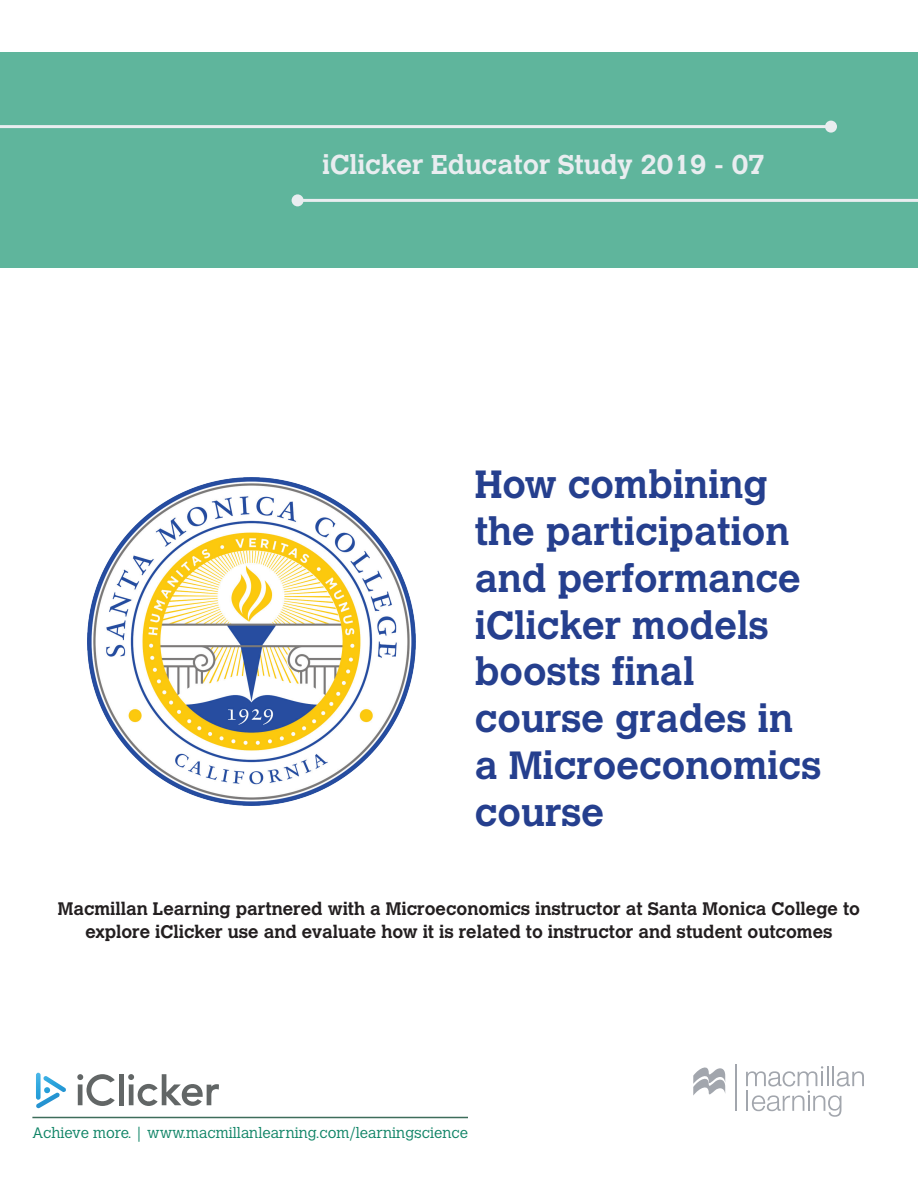
<style>
.page{position:relative;width:918px;height:1188px;background:#fff}
.page>*{position:absolute;margin:0;border:0;box-sizing:border-box;transform-origin:0 0}
.t1{font:700 39px/46.8px "Calvert MT Std";color:#253f8e}
.t2{font:700 27px "Calvert MT Std";color:#e9edf0}
.t3{font:700 18px/22.5px "Calvert MT Std";color:#231f20;text-align:center}
.t4{font:300 15px "Calvert MT Std";color:#0f8466}
</style>
<div class="page">
<div style="left:0;top:52px;width:918px;height:216px;background:#5fb59c"></div>
<hr style="left:298px;top:199px;width:620px;height:3px;background:#e9edf0">
<div style="left:292px;top:194px;width:12px;height:12px;background:#e9edf0;border-radius:50%"></div>
<hr style="left:0;top:125px;width:831px;height:3px;background:#e9edf0">
<div style="left:825px;top:121px;width:12px;height:12px;background:#e9edf0;border-radius:50%"></div>
<img style="left:88px;top:477px;width:327px;height:328px">
<svg style="left:693px;top:1067px;width:32px;height:29px"></svg>
<hr style="left:735px;top:1064px;width:1px;height:47px;background:#a2a6ad">
<svg style="left:746px;top:1066px;width:118px;height:51px"></svg>
<hr style="left:32px;top:1117px;width:436px;height:1px;background:#3d6d5b">
<div style="left:119px;top:1074px;width:5px;height:31px;background:#626666"></div>
<svg style="left:128px;top:1074px;width:91px;height:32px"></svg>
<svg style="left:77px;top:1074px;width:38px;height:32px"></svg>
<div style="left:36px;top:1073px;width:5px;height:27px;background:#49b5e7;border-radius:2px"></div>
<svg style="left:36px;top:1076px;width:30px;height:32px"></svg>
<h2 class="t2" style="left:322px;top:148px;width:444px">iClicker Educator Study 2019 - 07</h2>
<h1 class="t1" style="left:475px;top:460px;width:348px">How combining the participation and performance iClicker models boosts final course grades in a Microeconomics course</h1>
<p class="t3" style="left:58px;top:897px;width:804px">Macmillan Learning partnered with a Microeconomics instructor at Santa Monica College to explore iClicker use and evaluate how it is related to instructor and student outcomes</p>
<p class="t4" style="left:32px;top:1124px;width:437px">Achieve more. | www.macmillanlearning.com/learningscience</p>
</div>
